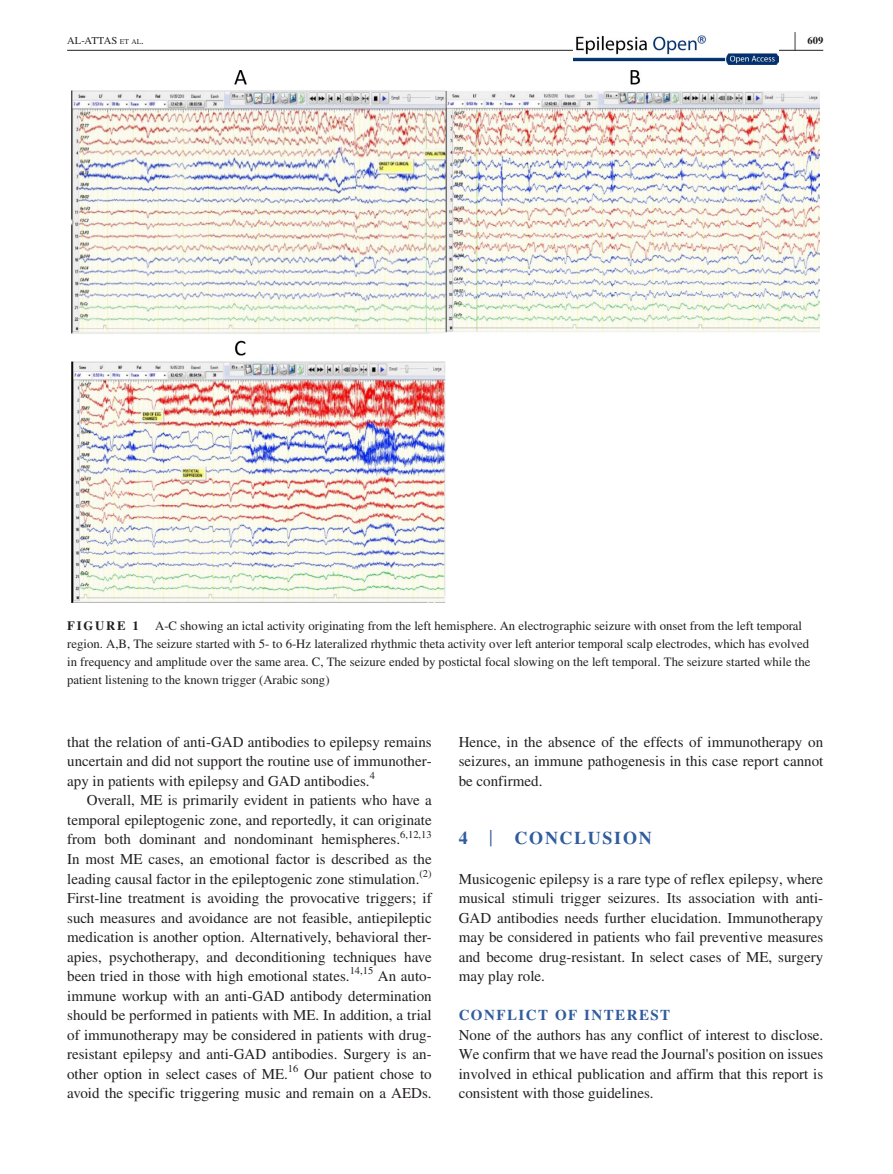
<style>
.page{position:relative;width:893px;height:1174px;background:#fff}
.page>*{position:absolute;margin:0;border:0;box-sizing:border-box;transform-origin:0 0}
.t1{font:700 25.95px "STIX";color:#231f20;scale:.36 1}
.t2{font:700 18px "STIX";letter-spacing:.1em;color:#315c9c}
.t3{font:15px/19.5px "STIX";color:#231f20;text-align:justify}
.t4{font:700 15px "STIX";letter-spacing:.1em;color:#315c9c}
.t5{font:12.75px/18px "STIX";color:#231f20}
.t6{font:700 12.75px "STIX";letter-spacing:.14em;color:#231f20}
.t7{font:10.5px "STIX";color:#231f20}
.t8{font:10.5px "STIX";color:#231f20}
.t9{font:700 10.5px "STIX";color:#231f20}
.s1{font-size:7.35px}
.s2{font-weight:400;font-size:23.7px}
</style>
<div class="page">
<hr style="left:67px;top:50px;width:756px;height:1px;background:#231f20">
<img style="left:574px;top:35px;width:204px;height:30px">
<img style="left:71px;top:70px;width:748px;height:532px">
<h1 class="t1" style="left:794px;top:26px;width:7px">|</h1>
<p class="t8" style="left:67px;top:33px;width:78px">AL-ATTAS <span class="s1">et al</span> .</p>
<p class="t9" style="left:807px;top:34px;width:17px">609</p>
<p class="t6" style="left:67px;top:617px;width:73px">FIGURE 1</p>
<p class="t5" style="left:67px;top:617px;width:745px;text-indent:88px">A-C showing an ictal activity originating from the left hemisphere. An electrographic seizure with onset from the left temporal region. A,B, The seizure started with 5- to 6-Hz lateralized rhythmic theta activity over left anterior temporal scalp electrodes, which has evolved in frequency and amplitude over the same area. C, The seizure ended by postictal focal slowing on the left temporal. The seizure started while the patient listening to the known trigger (Arabic song)</p>
<p class="t3" style="left:67px;top:733px;width:366px">that the relation of anti-GAD antibodies to epilepsy remains uncertain and did not support the routine use of immunother&shy;apy in patients with epilepsy and GAD antibodies.</p>
<p class="t7" style="left:370px;top:768px;width:7px">4</p>
<p class="t3" style="left:67px;top:791px;width:366px;text-indent:20px">Overall, ME is primarily evident in patients who have a temporal epileptogenic zone, and reportedly, it can originate from both dominant and nondominant hemispheres.</p>
<p class="t7" style="left:400px;top:827px;width:33px">6,12,13</p>
<p class="t3" style="left:67px;top:850px;width:366px">In most ME cases, an emotional factor is described as the leading causal factor in the epileptogenic zone stimulation.</p>
<p class="t7" style="left:419px;top:866px;width:14px">(2)</p>
<p class="t3" style="left:67px;top:889px;width:366px">First-line treatment is avoiding the provocative triggers; if such measures and avoidance are not feasible, antiepileptic medication is another option. Alternatively, behavioral ther&shy;apies, psychotherapy, and deconditioning techniques have been tried in those with high emotional states.</p>
<p class="t7" style="left:350px;top:963px;width:25px">14,15</p>
<p class="t3" style="left:67px;top:967px;width:366px;text-indent:311px">An auto&shy;immune workup with an anti-GAD antibody determination should be performed in patients with ME. In addition, a trial of immunotherapy may be considered in patients with drug&shy;resistant epilepsy and anti-GAD antibodies. Surgery is an&shy;other option in select cases of ME.<sup>16</sup> Our patient chose to avoid the specific triggering music and remain on a AEDs.</p>
<p class="t3" style="left:459px;top:733px;width:366px">Hence, in the absence of the effects of immunotherapy on seizures, an immune pathogenesis in this case report cannot be confirmed.</p>
<p class="t2" style="left:459px;top:827px;width:195px">4 <span class="s2">|</span> CONCLUSION</p>
<p class="t3" style="left:459px;top:869px;width:366px">Musicogenic epilepsy is a rare type of reflex epilepsy, where musical stimuli trigger seizures. Its association with anti-GAD antibodies needs further elucidation. Immunotherapy may be considered in patients who fail preventive measures and become drug-resistant. In select cases of ME, surgery may play role.</p>
<p class="t4" style="left:459px;top:1006px;width:213px">CONFLICT OF INTEREST</p>
<p class="t3" style="left:459px;top:1025px;width:366px">None of the authors has any conflict of interest to disclose.<br>We confirm that we have read the Journal's position on issues involved in ethical publication and affirm that this report is consistent with those guidelines.</p>
</div>
